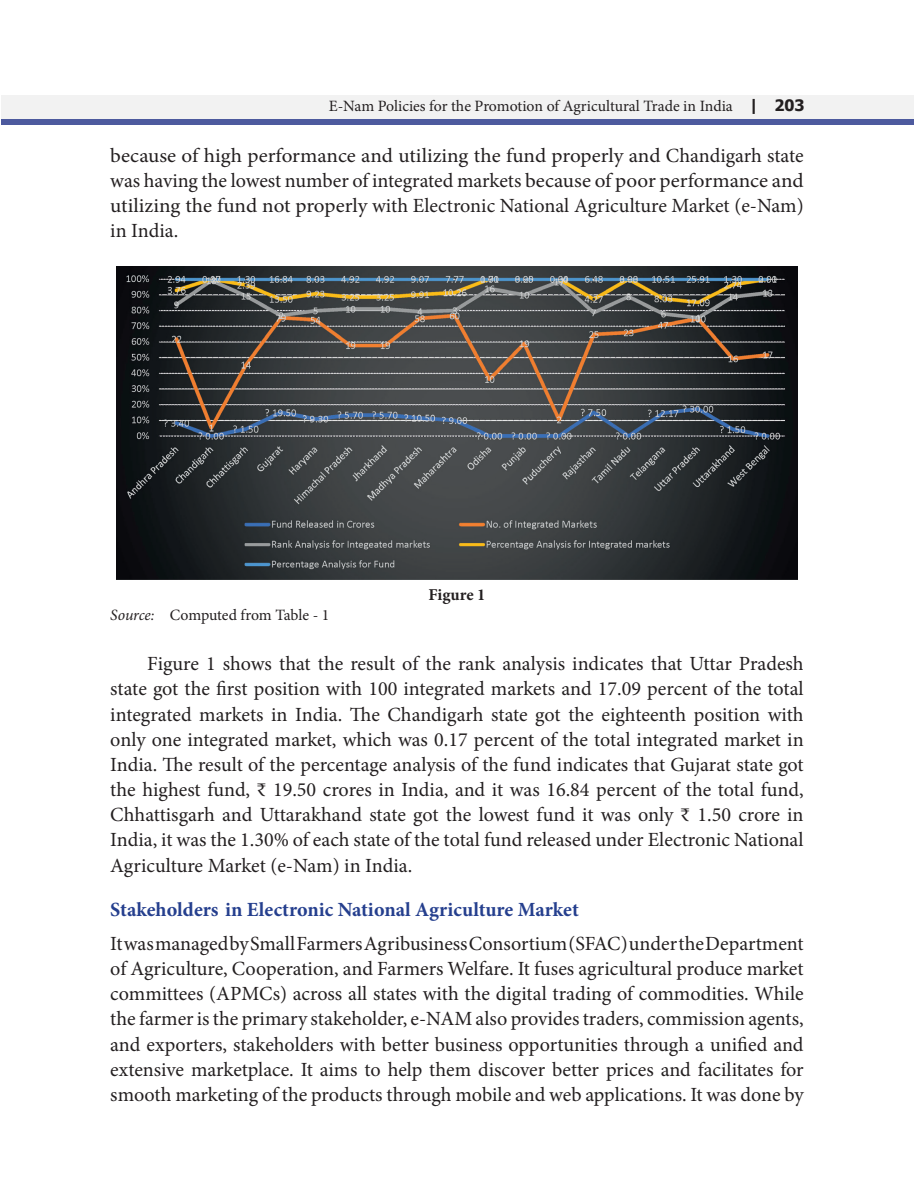
<style>
.page{position:relative;width:914px;height:1197px;background:#fff}
.page>*{position:absolute;margin:0;border:0;box-sizing:border-box;transform-origin:0 0}
.Body_text{font:20.12px/25.2px "Minion Pro";color:#231f20;text-align:justify}
.Body_left{font:20.12px/25.2px "Minion Pro";letter-spacing:-.005em;color:#231f20;text-align:justify}
.Body_text-2{font:20.12px/25.2px "Minion Pro";color:#231f20;text-align:justify;scale:1.05 1}
.sub_head_2{font:700 20.12px "Minion Pro";color:#253f8e}
.t1{font:700 16.62px "Minion Pro";color:#231f20}
.source{font:15.75px "Minion Pro";letter-spacing:-.005em;color:#231f20}
.s1{font-family:"Tahoma";font-weight:700}
.s2{font-style:italic}
</style>
<div class="page">
<div style="left:2px;top:95px;width:912px;height:29px;background:#f2f2f2"></div>
<div style="left:2px;top:119px;width:912px;height:6px;background:#4d5a9e"></div>
<img style="left:116px;top:266px;width:681px;height:314px">
<p class="source" style="left:329px;top:95px;width:477px">E-Nam Policies for the Promotion of Agricultural Trade in India <span class="s1">| 203</span></p>
<p class="Body_text-2" style="left:110px;top:143px;width:662px">because of high performance and utilizing the fund properly and Chandigarh state was having the lowest number of integrated markets because of poor performance and utilizing the fund not properly with Electronic National Agriculture Market (e-Nam) in India.</p>
<p class="t1" style="left:428px;top:583px;width:59px">Figure 1</p>
<p class="source" style="left:110px;top:604px;width:221px"><span class="s2">Source:</span> Computed from Table - 1</p>
<p class="Body_text" style="left:110px;top:651px;width:695px;text-indent:37px">Figure 1 shows that the result of the rank analysis indicates that Uttar Pradesh state got the first position with 100 integrated markets and 17.09 percent of the total integrated markets in India. The Chandigarh state got the eighteenth position with only one integrated market, which was 0.17 percent of the total integrated market in India. The result of the percentage analysis of the fund indicates that Gujarat state got the highest fund, ₹ 19.50 crores in India, and it was 16.84 percent of the total fund, Chhattisgarh and Uttarakhand state got the lowest fund it was only ₹ 1.50 crore in India, it was the 1.30% of each state of the total fund released under Electronic National Agriculture Market (e-Nam) in India.</p>
<p class="sub_head_2" style="left:110px;top:895px;width:470px">Stakeholders in Electronic National Agriculture Market</p>
<p class="Body_left" style="left:110px;top:931px;width:695px">It was managed by Small Farmers Agribusiness Consortium (SFAC) under the Department of Agriculture, Cooperation, and Farmers Welfare. It fuses agricultural produce market committees (APMCs) across all states with the digital trading of commodities. While the farmer is the primary stakeholder, e-NAM also provides traders, commission agents, and exporters, stakeholders with better business opportunities through a unified and extensive marketplace. It aims to help them discover better prices and facilitates for smooth marketing of the products through mobile and web applications. It was done by</p>
</div>
